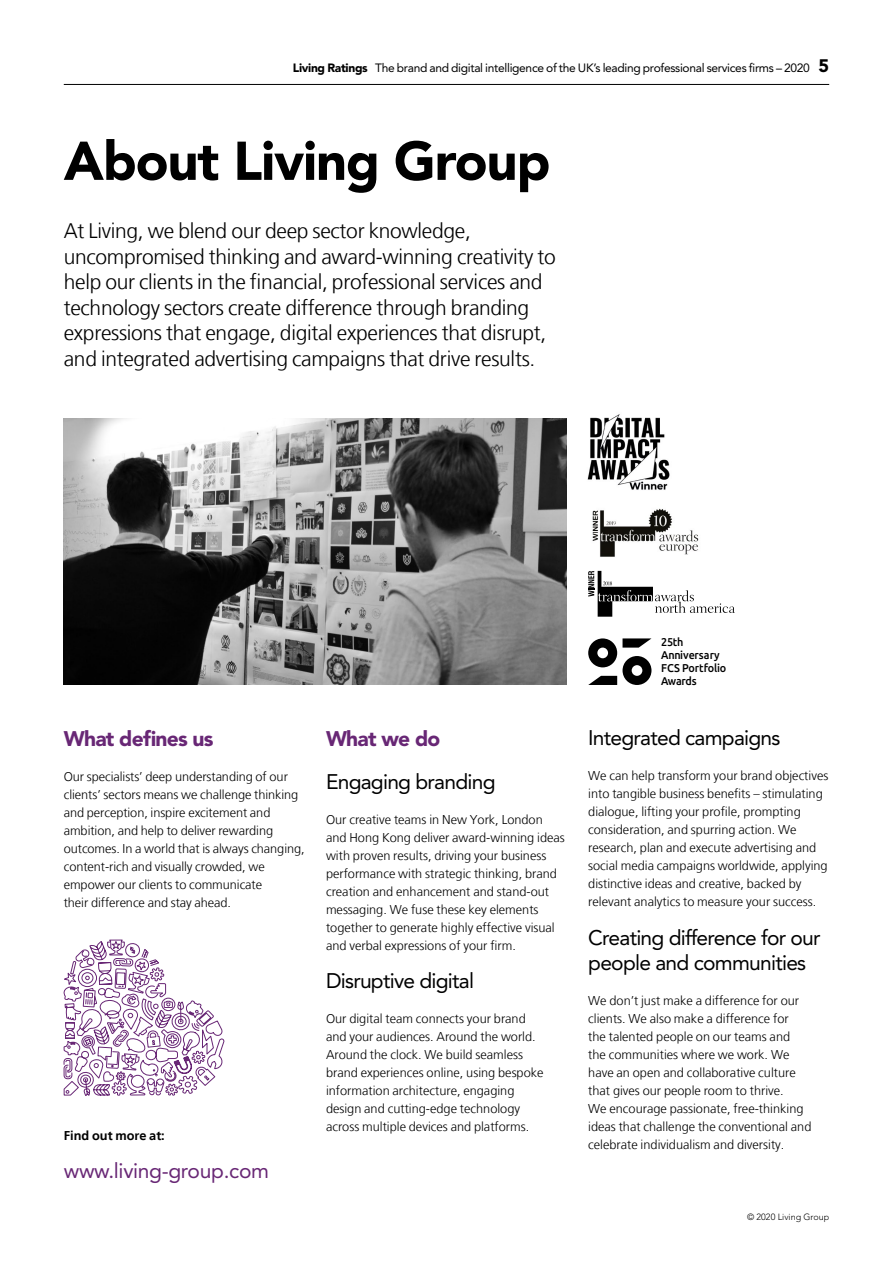
<style>
.page{position:relative;width:893px;height:1263px;background:#fff}
.page>*{position:absolute;margin:0;border:0;box-sizing:border-box;transform-origin:0 0}
.t1{font:900 54px "Avenir";letter-spacing:-.02em;color:#000}
.t2{font:300 21px/25.5px "Frutiger LT";letter-spacing:-.015em;color:#000}
.t3{font:21px/25.5px "Avenir";letter-spacing:-.035em;color:#000}
.t4{font:900 21px "Avenir";letter-spacing:-.035em;color:#682775}
.t5{font:21px "Avenir";letter-spacing:-.015em;color:#682775}
.t6{font:300 12.75px/18px "Frutiger LT";color:#000}
.t7{font:700 12.75px "Frutiger LT";color:#000}
.t8{font:12px "Avenir";letter-spacing:-.025em;color:#000}
.t9{font:500 11.4px/12.9px "Ubuntu";letter-spacing:-.02em;color:#000;scale:.95 1}
.t10{font:300 9px "Avenir";color:#000}
.s1{font-weight:900}
.s2{font-weight:900;font-size:18px}
</style>
<div class="page">
<img style="left:64px;top:418px;width:503px;height:267px">
<svg style="left:63px;top:939px;width:162px;height:157px"></svg>
<svg style="left:588px;top:571px;width:147px;height:46px"></svg>
<img style="left:592px;top:508px;width:107px;height:49px">
<svg style="left:588px;top:638px;width:63px;height:47px"></svg>
<img style="left:587px;top:414px;width:83px;height:76px">
<hr style="left:64px;top:84px;width:765px;height:1px;background:#000">
<p class="t8" style="left:293px;top:61px;width:538px"><span class="s1">Living Ratings</span> The brand and digital intelligence of the UK’s leading professional services firms – 2020 <span class="s2">5</span></p>
<h1 class="t1" style="left:64px;top:128px;width:488px">About Living Group</h1>
<p class="t2" style="left:64px;top:218px;width:494px">At Living, we blend our deep sector knowledge, uncompromised thinking and award-winning creativity to help our clients in the financial, professional services and technology sectors create difference through branding expressions that engage, digital experiences that disrupt, and integrated advertising campaigns that drive results.</p>
<h2 class="t4" style="left:64px;top:726px;width:151px">What defines us</h2>
<p class="t6" style="left:64px;top:768px;width:242px">Our specialists’ deep understanding of our clients’ sectors means we challenge thinking and perception, inspire excitement and ambition, and help to deliver rewarding outcomes. In a world that is always changing, content-rich and visually crowded, we empower our clients to communicate<br>their difference and stay ahead.</p>
<p class="t7" style="left:64px;top:1128px;width:103px">Find out more at:</p>
<h2 class="t5" style="left:64px;top:1158px;width:207px">www.living-group.com</h2>
<h2 class="t4" style="left:326px;top:726px;width:116px">What we do</h2>
<h2 class="t3" style="left:326px;top:769px;width:171px">Engaging branding</h2>
<p class="t6" style="left:326px;top:810px;width:240px">Our creative teams in New York, London and Hong Kong deliver award-winning ideas with proven results, driving your business performance with strategic thinking, brand creation and enhancement and stand-out messaging. We fuse these key elements together to generate highly effective visual and verbal expressions of your firm.</p>
<h2 class="t3" style="left:326px;top:968px;width:150px">Disruptive digital</h2>
<p class="t6" style="left:326px;top:1010px;width:219px">Our digital team connects your brand and your audiences. Around the world.<br>Around the clock. We build seamless brand experiences online, using bespoke information architecture, engaging design and cutting-edge technology across multiple devices and platforms.</p>
<p class="t9" style="left:661px;top:636px;width:70px">25th<br>Anniversary<br>FCS Portfolio<br>Awards</p>
<h2 class="t3" style="left:588px;top:725px;width:194px">Integrated campaigns</h2>
<p class="t6" style="left:588px;top:767px;width:242px">We can help transform your brand objectives into tangible business benefits – stimulating dialogue, lifting your profile, prompting consideration, and spurring action. We research, plan and execute advertising and social media campaigns worldwide, applying distinctive ideas and creative, backed by relevant analytics to measure your success.</p>
<h2 class="t3" style="left:588px;top:925px;width:234px">Creating difference for our people and communities</h2>
<p class="t6" style="left:588px;top:992px;width:225px">We don’t just make a difference for our clients. We also make a difference for<br>the talented people on our teams and<br>the communities where we work. We have an open and collaborative culture that gives our people room to thrive.<br>We encourage passionate, free-thinking ideas that challenge the conventional and celebrate individualism and diversity.</p>
<p class="t10" style="left:747px;top:1211px;width:84px">© 2020 Living Group</p>
</div>
